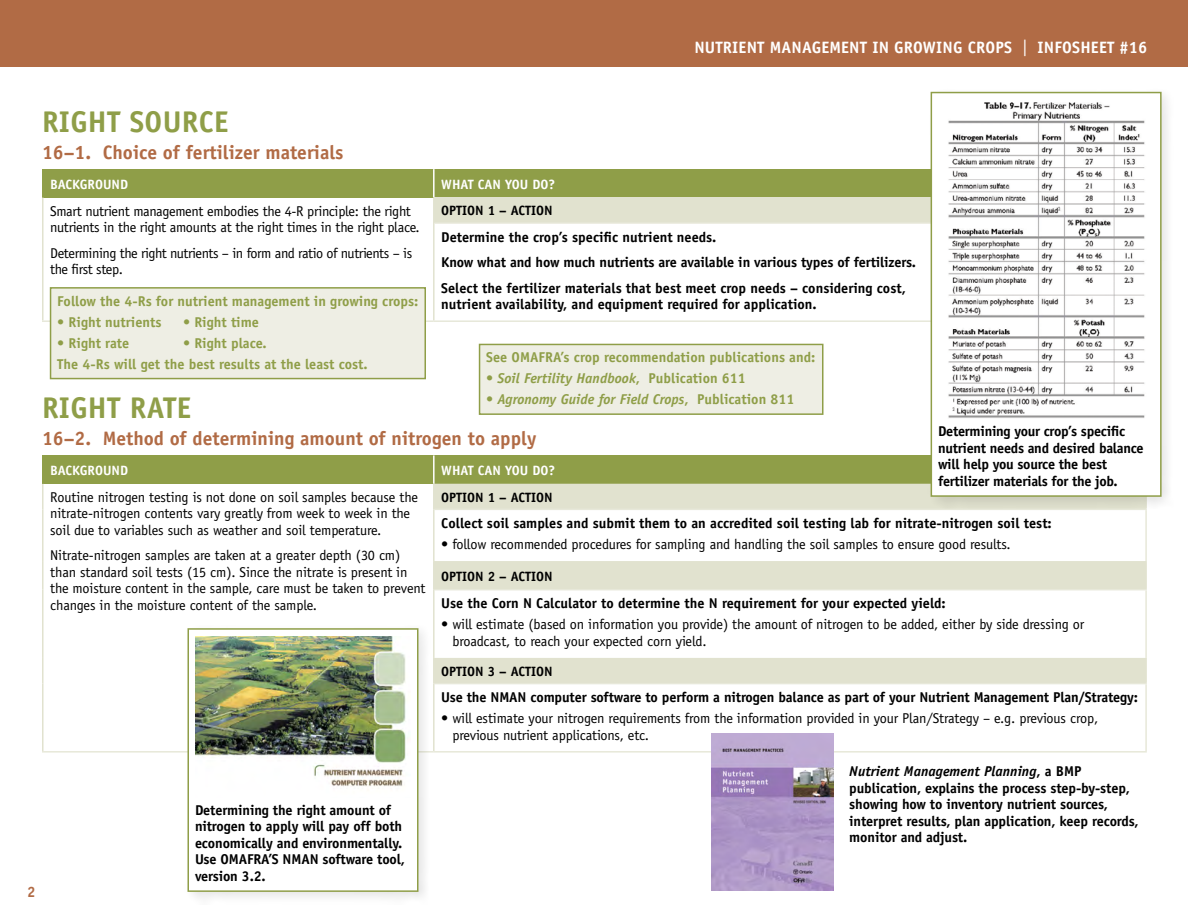
<style>
.page{position:relative;width:1188px;height:918px;background:#fff}
.page>*{position:absolute;margin:0;border:0;box-sizing:border-box;transform-origin:0 0}
.t1{font:700 30px "Officina Sans";letter-spacing:.01em;color:#8f9e48}
.t2{font:700 19.5px "Officina Sans";color:#b16b45}
.t3{font:700 16.5px "Officina Sans";letter-spacing:.01em;color:#fff}
.t4{font:700 15px "Officina Sans";color:#b16b45}
.t5{font:700 14.25px/16.5px "Officina Sans";letter-spacing:-.01em;color:#000}
.t6{font:14.25px/16.5px "Officina Sans";letter-spacing:-.01em;color:#000}
.t7{font:700 14.25px/21px "Officina Sans";color:#8f9e48}
.t8{font:italic 700 14.25px "Officina Sans";color:#8f9e48}
.t9{font:14.25px/16.5px "Officina Sans";letter-spacing:-.03em;color:#000}
.t10{font:700 13.5px "Officina Sans";color:#000}
.t11{font:700 13.5px "Officina Sans";color:#fff}
.s1{font-weight:400}
.s2{font-style:normal}
.s3{font-style:italic}
</style>
<div class="page">
<div style="left:0;top:0;width:1188px;height:68px;background:#b16b45"></div>
<div style="left:43px;top:169px;width:391px;height:28px;background:#8f9e48"></div>
<div style="left:434px;top:169px;width:713px;height:28px;background:#8f9e48"></div>
<div style="left:434px;top:197px;width:713px;height:26px;background:#e1e2cf"></div>
<hr style="left:433px;top:169px;width:2px;height:28px;background:#fff">
<hr style="left:42px;top:197px;width:2px;height:26px;background:#e1e2cf">
<hr style="left:42px;top:223px;width:2px;height:97px;background:#e1e2cf">
<hr style="left:433px;top:197px;width:2px;height:26px;background:#e1e2cf">
<hr style="left:42px;top:320px;width:392px;height:2px;background:#e7e8d9">
<hr style="left:433px;top:223px;width:2px;height:97px;background:#e1e2cf">
<hr style="left:435px;top:222px;width:713px;height:2px;background:#e7e8d9">
<hr style="left:434px;top:320px;width:714px;height:2px;background:#e7e8d9">
<hr style="left:42px;top:169px;width:2px;height:28px;background:#8f9e48">
<div style="left:43px;top:455px;width:391px;height:29px;background:#8f9e48"></div>
<div style="left:434px;top:455px;width:712px;height:29px;background:#8f9e48"></div>
<svg style="left:435px;top:484px;width:710px;height:199px"></svg>
<hr style="left:433px;top:455px;width:2px;height:29px;background:#fff">
<hr style="left:42px;top:484px;width:2px;height:25px;background:#e1e2cf">
<hr style="left:42px;top:509px;width:2px;height:52px;background:#e1e2cf">
<hr style="left:42px;top:561px;width:2px;height:29px;background:#e1e2cf">
<hr style="left:42px;top:590px;width:2px;height:68px;background:#e1e2cf">
<hr style="left:42px;top:658px;width:2px;height:26px;background:#e1e2cf">
<hr style="left:42px;top:684px;width:2px;height:67px;background:#e1e2cf">
<hr style="left:433px;top:484px;width:2px;height:25px;background:#e1e2cf">
<hr style="left:433px;top:509px;width:2px;height:52px;background:#e1e2cf">
<hr style="left:435px;top:509px;width:712px;height:1px;background:#e7e8d9">
<hr style="left:1145px;top:510px;width:2px;height:51px;background:#e7e8d9">
<hr style="left:433px;top:561px;width:2px;height:29px;background:#e1e2cf">
<hr style="left:1145px;top:561px;width:2px;height:28px;background:#e1e2cf">
<hr style="left:433px;top:590px;width:2px;height:68px;background:#e1e2cf">
<hr style="left:435px;top:589px;width:712px;height:1px;background:#e7e8d9">
<hr style="left:1145px;top:590px;width:2px;height:68px;background:#e7e8d9">
<hr style="left:433px;top:658px;width:2px;height:26px;background:#e1e2cf">
<hr style="left:1145px;top:658px;width:2px;height:25px;background:#e1e2cf">
<hr style="left:42px;top:751px;width:392px;height:2px;background:#e7e8d9">
<hr style="left:433px;top:684px;width:2px;height:67px;background:#e1e2cf">
<hr style="left:435px;top:683px;width:712px;height:1px;background:#e7e8d9">
<hr style="left:1145px;top:684px;width:2px;height:67px;background:#e7e8d9">
<hr style="left:434px;top:751px;width:713px;height:2px;background:#e7e8d9">
<hr style="left:42px;top:455px;width:2px;height:29px;background:#8f9e48">
<div style="left:184px;top:625px;width:247px;height:279px;background:#000;opacity:.1"></div>
<div style="left:188px;top:628px;width:230px;height:264px;background:#fff;border:2px solid #8f9e48"></div>
<img style="left:195px;top:636px;width:211px;height:151px">
<div style="left:51px;top:288px;width:374px;height:91px;background:#eeeee4"></div>
<div style="left:50px;top:287px;width:376px;height:92px;border:2px solid #8f9e48"></div>
<div style="left:927px;top:89px;width:247px;height:420px;background:#000;opacity:.1"></div>
<div style="left:931px;top:92px;width:231px;height:405px;background:#fff;border:2px solid #8f9e48"></div>
<img style="left:948px;top:102px;width:197px;height:316px">
<img style="left:711px;top:734px;width:123px;height:157px">
<div style="left:480px;top:344px;width:343px;height:70px;background:#eeeee4"></div>
<div style="left:479px;top:344px;width:345px;height:71px;border:2px solid #8f9e48"></div>
<p class="t3" style="left:694px;top:38px;width:455px">NUTRIENT MANAGEMENT IN GROWING CROPS <span class="s1">|</span> INFOSHEET #16</p>
<p class="t4" style="left:27px;top:882px;width:10px">2</p>
<h1 class="t1" style="left:42px;top:103px;width:188px">RIGHT SOURCE</h1>
<h2 class="t2" style="left:42px;top:140px;width:303px">16–1. Choice of fertilizer materials</h2>
<p class="t11" style="left:50px;top:176px;width:79px">BACKGROUND</p>
<p class="t11" style="left:441px;top:176px;width:115px">WHAT CAN YOU DO?</p>
<p class="t6" style="left:50px;top:203px;width:371px">Smart nutrient management embodies the 4-R principle: the right nutrients in the right amounts at the right times in the right place.</p>
<p class="t9" style="left:50px;top:245px;width:363px">Determining the right nutrients – in form and ratio of nutrients – is the first step.</p>
<p class="t10" style="left:441px;top:202px;width:113px">OPTION 1 – ACTION</p>
<p class="t5" style="left:441px;top:224px;width:476px;line-height:25.5px">Determine the crop’s specific nutrient needs.<br>Know what and how much nutrients are available in various types of fertilizers.<br>Select the fertilizer materials that best meet crop needs – considering cost,</p>
<p class="t5" style="left:441px;top:296px;width:377px">nutrient availability, and equipment required for application.</p>
<p class="t7" style="left:57px;top:290px;width:363px">Follow the 4-Rs for nutrient management in growing crops:</p>
<p class="t7" style="left:57px;top:311px;width:106px">• Right nutrients</p>
<p class="t7" style="left:57px;top:332px;width:312px">• Right rate<br>The 4-Rs will get the best results at the least cost.</p>
<p class="t7" style="left:183px;top:311px;width:77px">• Right time</p>
<p class="t7" style="left:183px;top:332px;width:85px">• Right place.</p>
<p class="t7" style="left:486px;top:347px;width:331px">See OMAFRA’s crop recommendation publications and:</p>
<p class="t8" style="left:486px;top:370px;width:261px"><span class="s2">•</span> Soil Fertility Handbook<span class="s2">, Publication 611</span></p>
<p class="t8" style="left:486px;top:391px;width:310px"><span class="s2">•</span> Agronomy Guide for Field Crops<span class="s2">, Publication 811</span></p>
<h1 class="t1" style="left:42px;top:389px;width:151px">RIGHT RATE</h1>
<h2 class="t2" style="left:42px;top:426px;width:496px">16–2. Method of determining amount of nitrogen to apply</h2>
<p class="t11" style="left:50px;top:462px;width:79px">BACKGROUND</p>
<p class="t11" style="left:441px;top:462px;width:115px">WHAT CAN YOU DO?</p>
<p class="t6" style="left:50px;top:489px;width:369px">Routine nitrogen testing is not done on soil samples because the nitrate-nitrogen contents vary greatly from week to week in the soil due to variables such as weather and soil temperature.</p>
<p class="t6" style="left:50px;top:547px;width:377px">Nitrate-nitrogen samples are taken at a greater depth (30 cm) than standard soil tests (15 cm). Since the nitrate is present in the moisture content in the sample, care must be taken to prevent changes in the moisture content of the sample.</p>
<p class="t5" style="left:938px;top:423px;width:207px">Determining your crop’s specific nutrient needs and desired balance will help you source the best fertilizer materials for the job.</p>
<p class="t10" style="left:441px;top:489px;width:113px">OPTION 1 – ACTION</p>
<p class="t5" style="left:441px;top:515px;width:612px">Collect soil samples and submit them to an accredited soil testing lab for nitrate-nitrogen soil test:</p>
<p class="t6" style="left:441px;top:536px;width:571px">• follow recommended procedures for sampling and handling the soil samples to ensure good results.</p>
<p class="t10" style="left:441px;top:568px;width:113px">OPTION 2 – ACTION</p>
<p class="t5" style="left:441px;top:595px;width:506px">Use the Corn N Calculator to determine the N requirement for your expected yield:</p>
<p class="t6" style="left:452px;top:616px;width:633px;text-indent:-11px">• will estimate (based on information you provide) the amount of nitrogen to be added, either by side dressing or broadcast, to reach your expected corn yield.</p>
<p class="t10" style="left:441px;top:663px;width:113px">OPTION 3 – ACTION</p>
<p class="t5" style="left:441px;top:689px;width:698px">Use the NMAN computer software to perform a nitrogen balance as part of your Nutrient Management Plan/Strategy:</p>
<p class="t6" style="left:452px;top:710px;width:647px;text-indent:-11px">• will estimate your nitrogen requirements from the information provided in your Plan/Strategy – e.g. previous crop, previous nutrient applications, etc.</p>
<p class="t5" style="left:195px;top:802px;width:212px">Determining the right amount of nitrogen to apply will pay off both economically and environmentally.<br>Use OMAFRA’S NMAN software tool, version 3.2.</p>
<p class="t5" style="left:849px;top:763px;width:291px"><span class="s3">Nutrient Management Planning</span>, a BMP publication, explains the process step-by-step, showing how to inventory nutrient sources, interpret results, plan application, keep records, monitor and adjust.</p>
</div>
